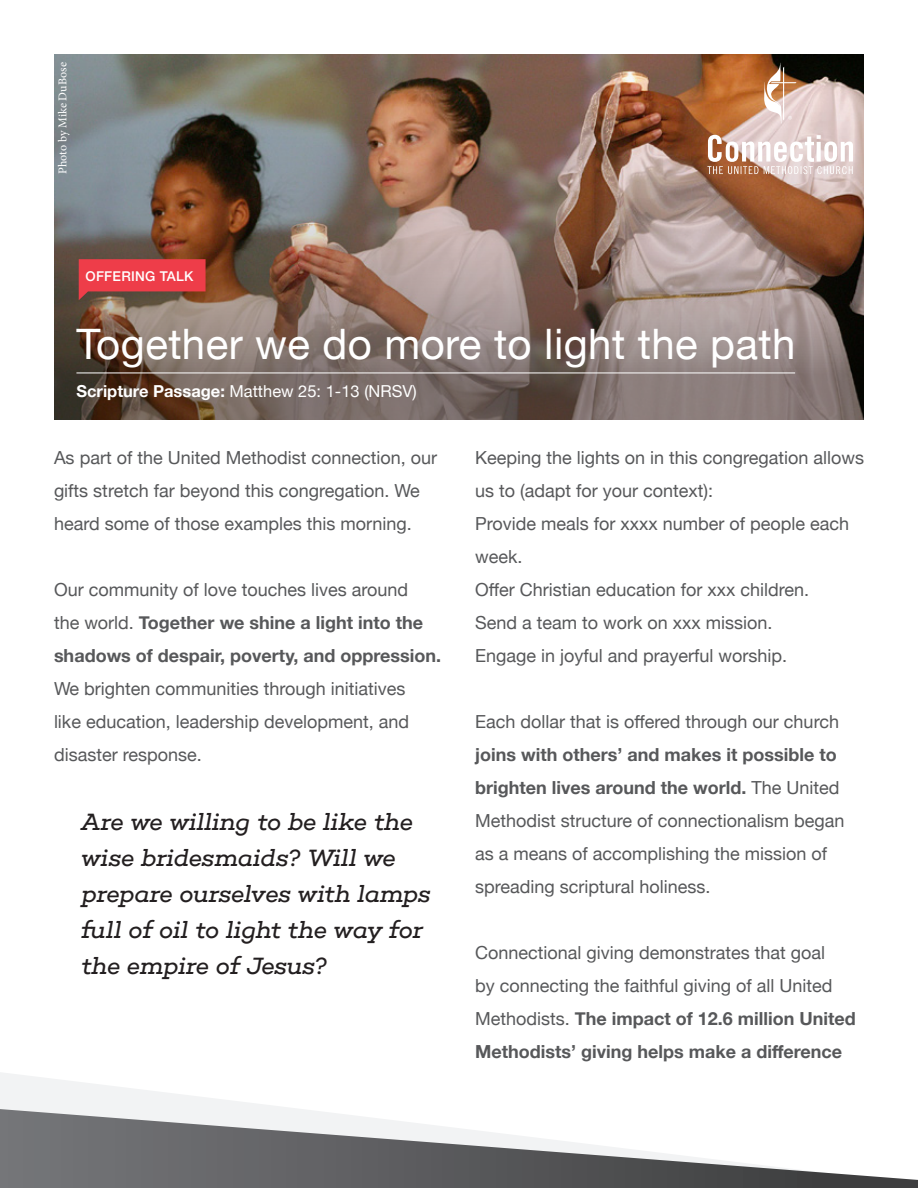
<style>
.page{position:relative;width:918px;height:1188px;background:#fff}
.page>*{position:absolute;margin:0;border:0;box-sizing:border-box;transform-origin:0 0}
.t1{font:42px "Helvetica Neue";letter-spacing:.01em;color:#fff}
.t2{font:italic 24px/36px "Choplin";letter-spacing:-.025em;color:#231f20}
.t3{font:18px/33px "Helvetica Neue";color:#57585a}
.t4{font:16.5px "Helvetica Neue";color:#fff}
.t5{font:500 13.5px "Helvetica Neue";letter-spacing:.02em;color:#fff}
.t6{font:12px "Minion Pro";color:#fff}
.s1{font-weight:700}
</style>
<div class="page">
<svg style="left:0;top:1072px;width:279px;height:35px;fill:#f4f4f5"></svg>
<svg style="left:0;top:1107px;width:918px;height:81px"></svg>
<img style="left:54px;top:54px;width:810px;height:366px">
<hr style="left:76px;top:373px;width:719px;height:1px;background:#fff">
<svg style="left:79px;top:259px;width:127px;height:41px;background:#d14045"></svg>
<svg style="left:707px;top:135px;width:146px;height:39px"></svg>
<svg style="left:764px;top:63px;width:33px;height:61px"></svg>
<p class="t6" style="left:55px;top:174px;width:113px;rotate:-90deg">Photo by Mike DuBose</p>
<p class="t5" style="left:86px;top:265px;width:109px">OFFERING TALK</p>
<p class="t1" style="left:76px;top:314px;width:721px">Together we do more to light the path</p>
<p class="t4" style="left:76px;top:379px;width:342px"><span class="s1">Scripture Passage:</span> Matthew 25: 1-13 (NRSV)</p>
<p class="t3" style="left:54px;top:442px;width:385px">As part of the United Methodist connection, our gifts stretch far beyond this congregation. We heard some of those examples this morning.</p>
<p class="t3" style="left:54px;top:574px;width:389px">Our community of love touches lives around<br>the world. <span class="s1">Together we shine a light into the shadows of despair, poverty, and oppression.<br></span>We brighten communities through initiatives<br>like education, leadership development, and disaster response.</p>
<p class="t2" style="left:81px;top:804px;width:351px">Are we willing to be like the wise bridesmaids? Will we prepare ourselves with lamps full of oil to light the way for the empire of Jesus?</p>
<p class="t3" style="left:475px;top:442px;width:390px">Keeping the lights on in this congregation allows us to (adapt for your context):</p>
<p class="t3" style="left:475px;top:508px;width:376px">Provide meals for xxxx number of people each week.</p>
<p class="t3" style="left:475px;top:574px;width:336px">Offer Christian education for xxx children.</p>
<p class="t3" style="left:475px;top:607px;width:299px">Send a team to work on xxx mission.</p>
<p class="t3" style="left:475px;top:640px;width:314px">Engage in joyful and prayerful worship.</p>
<p class="t3" style="left:475px;top:706px;width:371px">Each dollar that is offered through our church <span class="s1">joins with others’ and makes it possible to brighten lives around the world.</span> The United Methodist structure of connectionalism began as a means of accomplishing the mission of spreading scriptural holiness.</p>
<p class="t3" style="left:475px;top:937px;width:382px">Connectional giving demonstrates that goal<br>by connecting the faithful giving of all United Methodists. <span class="s1">The impact of 12.6 million United Methodists’ giving helps make a difference</span></p>
</div>
